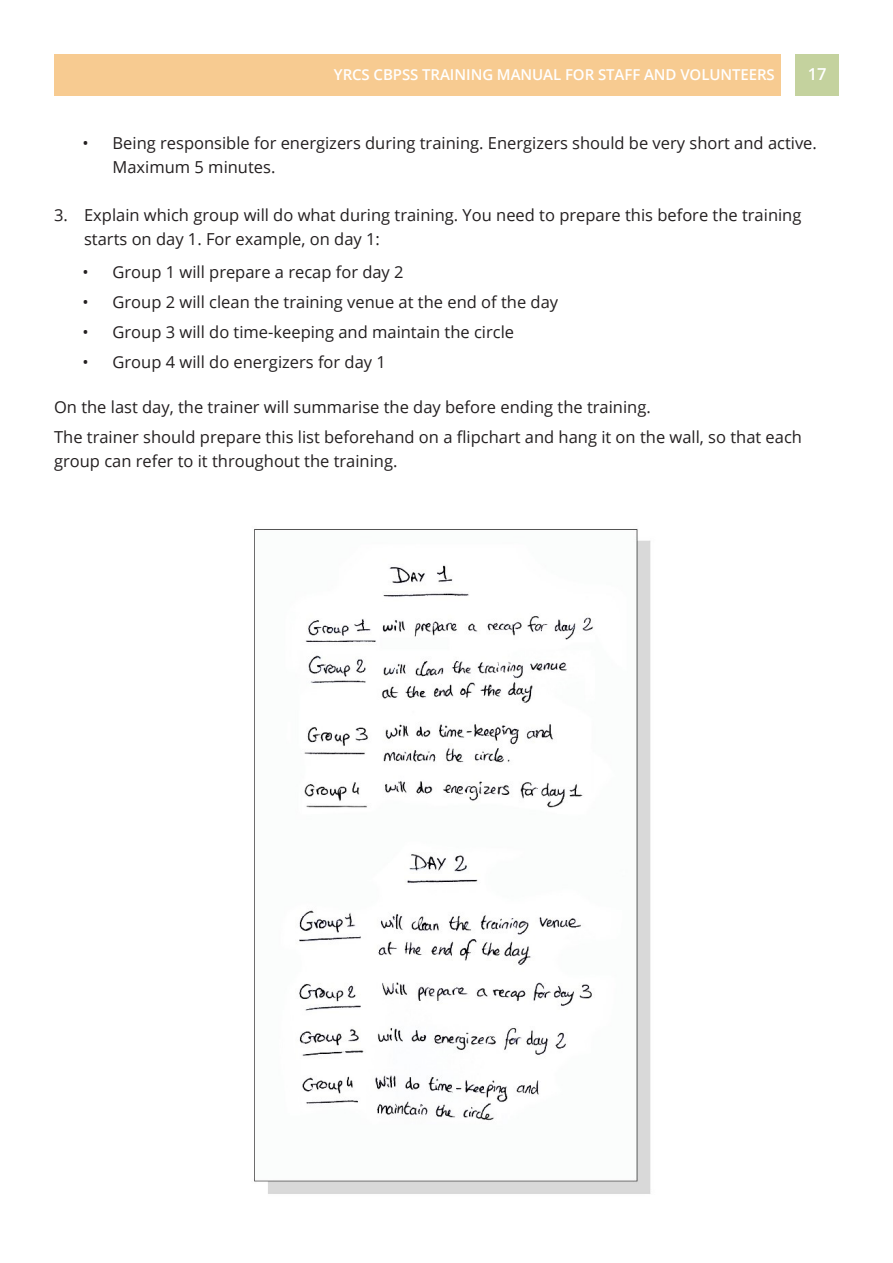
<style>
.page{position:relative;width:893px;height:1263px;background:#fff}
.page>*{position:absolute;margin:0;border:0;box-sizing:border-box;transform-origin:0 0}
.Text{font:16.5px/24px "Open Sans";color:#231f20}
.t1{font:600 16.5px "Open Sans";color:#fff}
.t2{font:600 15px "Open Sans";letter-spacing:-.005em;color:#fff}
</style>
<div class="page">
<div style="left:54px;top:54px;width:727px;height:41px;background:#f7cb91"></div>
<div style="left:795px;top:54px;width:44px;height:41px;background:#c4d29e"></div>
<img style="left:254px;top:529px;width:397px;height:665px">
<p class="t2" style="left:334px;top:64px;width:442px">YRCS CBPSS TRAINING MANUAL FOR STAFF AND VOLUNTEERS</p>
<p class="t1" style="left:808px;top:63px;width:20px">17</p>
<p class="Text" style="left:113px;top:130px;width:706px;text-indent:-30px">• Being responsible for energizers during training. Energizers should be very short and active.<br>Maximum 5 minutes.</p>
<p class="Text" style="left:84px;top:202px;width:719px;text-indent:-30px">3. Explain which group will do what during training. You need to prepare this before the training starts on day 1. For example, on day 1:</p>
<p class="Text" style="left:83px;top:259px;width:323px">• Group 1 will prepare a recap for day 2</p>
<p class="Text" style="left:83px;top:289px;width:477px">• Group 2 will clean the training venue at the end of the day</p>
<p class="Text" style="left:83px;top:319px;width:433px">• Group 3 will do time-keeping and maintain the circle</p>
<p class="Text" style="left:83px;top:349px;width:305px">• Group 4 will do energizers for day 1</p>
<p class="Text" style="left:54px;top:394px;width:598px">On the last day, the trainer will summarise the day before ending the training.</p>
<p class="Text" style="left:54px;top:424px;width:749px">The trainer should prepare this list beforehand on a flipchart and hang it on the wall, so that each group can refer to it throughout the training.</p>
</div>
